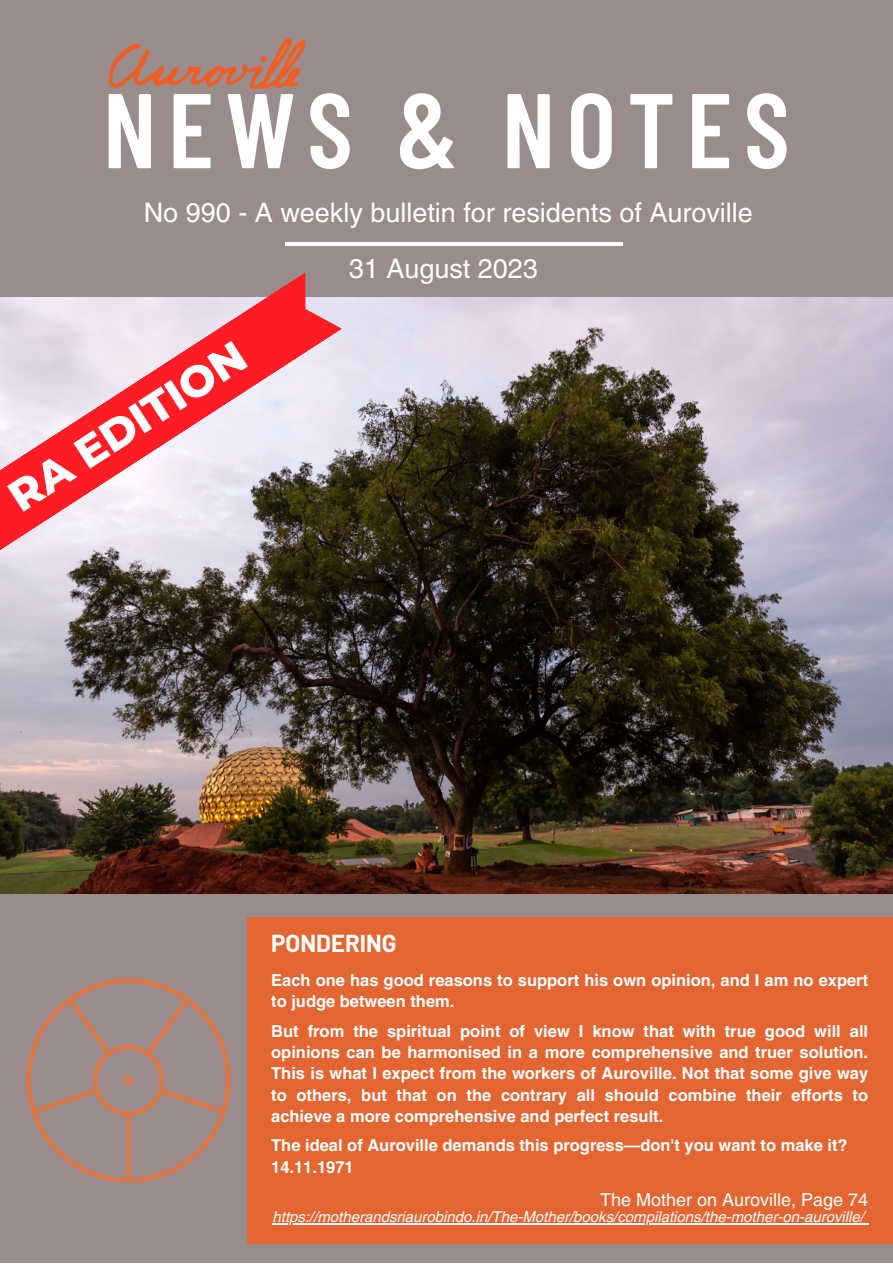
<style>
.page{position:relative;width:893px;height:1264px;background:#fff}
.page>*{position:absolute;margin:0;border:0;box-sizing:border-box;transform-origin:0 0}
.t1{font:600 105.9px "Barlow Condensed";letter-spacing:.105em;color:#fff}
.t2{font:800 43.5px "Montserrat";color:#fff}
.t3{font:27px "Helvetica LT Pro";color:#fff}
.t4{font:700 24px "Barlow";color:#fff}
.t5{font:18px "Helvetica LT Pro";color:#fff}
.t6{font:700 16.5px/21.3px "Helvetica LT Pro";color:#fff}
.t7{font:italic 15px "Helvetica LT Pro";color:#fff}
</style>
<div class="page">
<div style="left:0;top:0;width:892px;height:1262px;background:#9a8c8d"></div>
<img style="left:108px;top:38px;width:198px;height:52px">
<img style="left:0;top:298px;width:892px;height:595px">
<svg style="left:0;top:273px;width:342px;height:310px;background:#d69ca3"></svg>
<hr style="left:285px;top:242px;width:338px;height:3px;background:#fff">
<img style="left:26px;top:978px;width:205px;height:205px">
<div style="left:247px;top:917px;width:645px;height:326px;background:#e36532"></div>
<hr style="left:272px;top:1223px;width:591px;height:1px;background:#fff">
<p class="t1" style="left:103px;top:62px;width:688px">NEWS &amp; NOTES</p>
<p class="t3" style="left:144px;top:203px;width:610px">No 990 - A weekly bulletin for residents of Auroville</p>
<p class="t2" style="left:-2px;top:478px;width:275px;rotate:-33deg">RA EDITION</p>
<p class="t3" style="left:349px;top:258px;width:190px">31 August 2023</p>
<p class="t4" style="left:271px;top:928px;width:127px">PONDERING</p>
<p class="t6" style="left:271px;top:971px;width:598px">Each one has good reasons to support his own opinion, and I am no expert to judge between them.</p>
<p class="t6" style="left:271px;top:1021px;width:598px;text-align:justify">But from the spiritual point of view I know that with true good will all opinions can be harmonised in a more comprehensive and truer solution.<br>This is what I expect from the workers of Auroville. Not that some give way to others, but that on the contrary all should combine their efforts to achieve a more comprehensive and perfect result.</p>
<p class="t6" style="left:271px;top:1136px;width:578px">The ideal of Auroville demands this progress—don't you want to make it?</p>
<p class="t6" style="left:271px;top:1157px;width:84px">14.11.1971</p>
<p class="t5" style="left:600px;top:1193px;width:269px">The Mother on Auroville, Page 74</p>
<p class="t7" style="left:272px;top:1211px;width:593px">https://motherandsriaurobindo.in/The-Mother/books/compilations/the-mother-on-auroville/</p>
</div>
